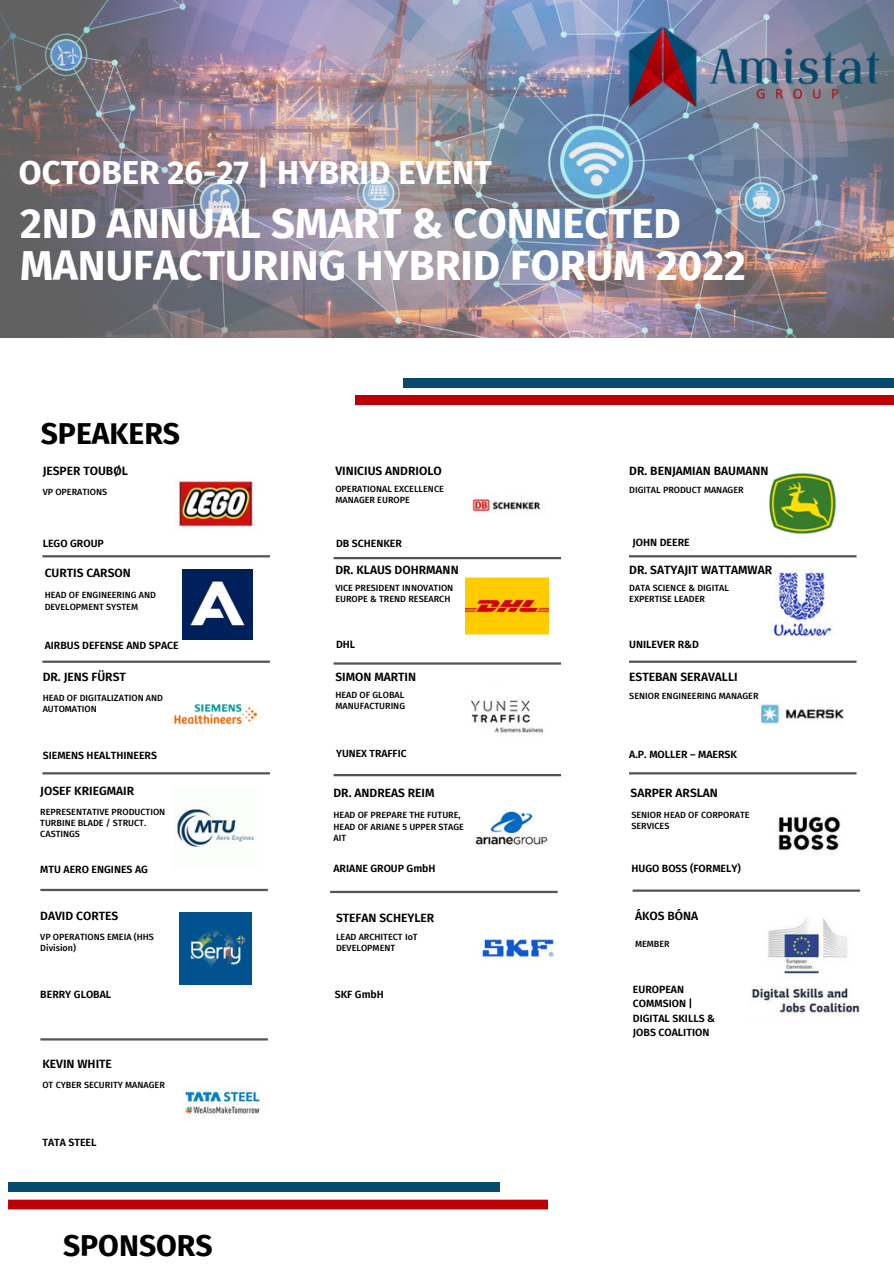
<style>
.page{position:relative;width:894px;height:1264px;background:#fff}
.page>*{position:absolute;margin:0;border:0;box-sizing:border-box;transform-origin:0 0}
.t1{font:700 42px/42px "Fira Sans";color:#fff}
.t2{font:700 33px "Fira Sans";color:#fff}
.t3{font:700 30px "Fira Sans";color:#000}
.t4{font:600 12px "Fira Sans";color:#000}
.t5{font:600 10.5px/14.7px "Fira Sans";color:#000}
.t6{font:600 10.35px "Fira Sans";color:#000}
.t7{font:500 9px/11.2px "Fira Sans";color:#000}
</style>
<div class="page">
<svg style="left:42px;top:555px;width:228px;height:2px"></svg>
<svg style="left:42px;top:660px;width:228px;height:3px"></svg>
<svg style="left:333px;top:557px;width:228px;height:2px"></svg>
<svg style="left:333px;top:662px;width:228px;height:2px"></svg>
<svg style="left:629px;top:555px;width:227px;height:2px"></svg>
<img style="left:472px;top:497px;width:69px;height:16px">
<div style="left:355px;top:395px;width:538px;height:10px;background:#bd0008"></div>
<div style="left:403px;top:378px;width:490px;height:9px;background:#064a6f"></div>
<img style="left:0;top:0;width:893px;height:338px">
<img style="left:624px;top:24px;width:257px;height:86px">
<svg style="left:629px;top:660px;width:227px;height:3px"></svg>
<img style="left:179px;top:480px;width:76px;height:47px">
<img style="left:769px;top:473px;width:67px;height:62px">
<img style="left:465px;top:577px;width:83px;height:58px">
<img style="left:773px;top:570px;width:61px;height:67px">
<svg style="left:42px;top:772px;width:228px;height:2px"></svg>
<svg style="left:333px;top:774px;width:228px;height:2px"></svg>
<svg style="left:629px;top:772px;width:227px;height:2px"></svg>
<img style="left:175px;top:703px;width:82px;height:22px">
<img style="left:471px;top:700px;width:73px;height:33px">
<img style="left:761px;top:703px;width:82px;height:21px">
<div style="left:8px;top:1182px;width:491px;height:9px;background:#064a6f"></div>
<svg style="left:8px;top:1199px;width:540px;height:10px;background:#c11018"></svg>
<img style="left:174px;top:807px;width:81px;height:42px">
<img style="left:475px;top:811px;width:73px;height:34px">
<img style="left:778px;top:816px;width:63px;height:35px">
<img style="left:180px;top:912px;width:72px;height:72px">
<svg style="left:40px;top:888px;width:228px;height:3px"></svg>
<img style="left:482px;top:939px;width:72px;height:18px">
<svg style="left:330px;top:890px;width:227px;height:3px"></svg>
<svg style="left:632px;top:889px;width:227px;height:2px"></svg>
<img style="left:750px;top:918px;width:111px;height:96px">
<img style="left:183px;top:570px;width:70px;height:69px">
<svg style="left:40px;top:1038px;width:228px;height:2px"></svg>
<img style="left:185px;top:1087px;width:75px;height:27px">
<h2 class="t2" style="left:19px;top:145px;width:474px">OCTOBER 26-27 | HYBRID EVENT</h2>
<h1 class="t1" style="left:20px;top:202px;width:727px">2ND ANNUAL SMART &amp; CONNECTED<br>MANUFACTURING HYBRID FORUM 2022</h1>
<p class="t3" style="left:41px;top:416px;width:141px">SPEAKERS</p>
<p class="t4" style="left:43px;top:464px;width:86px">JESPER TOUBØL</p>
<p class="t7" style="left:43px;top:487px;width:66px">VP OPERATIONS</p>
<p class="t5" style="left:43px;top:536px;width:63px">LEGO GROUP</p>
<p class="t4" style="left:45px;top:566px;width:88px">CURTIS CARSON</p>
<p class="t7" style="left:45px;top:588px;width:113px;line-height:12.5px">HEAD OF ENGINEERING AND<br>DEVELOPMENT SYSTEM</p>
<p class="t5" style="left:45px;top:638px;width:136px">AIRBUS DEFENSE AND SPACE</p>
<p class="t4" style="left:43px;top:669px;width:85px">DR. JENS FÜRST</p>
<p class="t7" style="left:43px;top:692px;width:122px">HEAD OF DIGITALIZATION AND<br>AUTOMATION</p>
<p class="t5" style="left:43px;top:747px;width:116px">SIEMENS HEALTHINEERS</p>
<p class="t4" style="left:40px;top:783px;width:95px">JOSEF KRIEGMAIR</p>
<p class="t7" style="left:40px;top:806px;width:126px">REPRESENTATIVE PRODUCTION<br>TURBINE BLADE / STRUCT.<br>CASTINGS</p>
<p class="t5" style="left:40px;top:861px;width:109px">MTU AERO ENGINES AG</p>
<p class="t4" style="left:335px;top:464px;width:108px">VINICIUS ANDRIOLO</p>
<p class="t4" style="left:629px;top:464px;width:141px">DR. BENJAMIAN BAUMANN</p>
<p class="t7" style="left:335px;top:483px;width:110px">OPERATIONAL EXCELLENCE<br>MANAGER EUROPE</p>
<p class="t5" style="left:336px;top:536px;width:67px">DB SCHENKER</p>
<p class="t7" style="left:629px;top:484px;width:116px">DIGITAL PRODUCT MANAGER</p>
<p class="t5" style="left:632px;top:535px;width:59px">JOHN DEERE</p>
<p class="t4" style="left:335px;top:563px;width:125px">DR. KLAUS DOHRMANN</p>
<p class="t4" style="left:629px;top:562px;width:144px">DR. SATYAJIT WATTAMWAR</p>
<p class="t7" style="left:335px;top:582px;width:119px">VICE PRESIDENT INNOVATION<br>EUROPE &amp; TREND RESEARCH</p>
<p class="t7" style="left:629px;top:582px;width:101px">DATA SCIENCE &amp; DIGITAL<br>EXPERTISE LEADER</p>
<p class="t5" style="left:336px;top:637px;width:21px">DHL</p>
<p class="t5" style="left:629px;top:637px;width:71px">UNILEVER R&amp;D</p>
<p class="t4" style="left:335px;top:669px;width:82px">SIMON MARTIN</p>
<p class="t4" style="left:629px;top:669px;width:110px">ESTEBAN SERAVALLI</p>
<p class="t7" style="left:335px;top:689px;width:71px">HEAD OF GLOBAL<br>MANUFACTURING</p>
<p class="t7" style="left:629px;top:690px;width:131px">SENIOR ENGINEERING MANAGER</p>
<p class="t6" style="left:336px;top:747px;width:72px">YUNEX TRAFFIC</p>
<p class="t5" style="left:629px;top:747px;width:109px">A.P. MOLLER – MAERSK</p>
<p class="t4" style="left:333px;top:785px;width:102px">DR. ANDREAS REIM</p>
<p class="t7" style="left:333px;top:809px;width:129px">HEAD OF PREPARE THE FUTURE,</p>
<p class="t7" style="left:333px;top:821px;width:132px">HEAD OF ARIANE 5 UPPER STAGE<br>AIT</p>
<p class="t5" style="left:333px;top:860px;width:104px">ARIANE GROUP GmbH</p>
<p class="t4" style="left:630px;top:786px;width:89px">SARPER ARSLAN</p>
<p class="t7" style="left:631px;top:809px;width:120px">SENIOR HEAD OF CORPORATE<br>SERVICES</p>
<p class="t5" style="left:631px;top:860px;width:111px">HUGO BOSS (FORMELY)</p>
<p class="t4" style="left:40px;top:908px;width:79px">DAVID CORTES</p>
<p class="t4" style="left:336px;top:910px;width:100px">STEFAN SCHEYLER</p>
<p class="t7" style="left:336px;top:931px;width:83px">LEAD ARCHITECT IoT<br>DEVELOPMENT</p>
<p class="t5" style="left:335px;top:986px;width:51px">SKF GmbH</p>
<p class="t7" style="left:40px;top:931px;width:115px">VP OPERATIONS EMEIA (HHS<br>Division)</p>
<p class="t5" style="left:40px;top:986px;width:72px">BERRY GLOBAL</p>
<p class="t4" style="left:42px;top:1057px;width:71px">KEVIN WHITE</p>
<p class="t7" style="left:42px;top:1079px;width:124px">OT CYBER SECURITY MANAGER</p>
<p class="t5" style="left:42px;top:1135px;width:56px">TATA STEEL</p>
<p class="t3" style="left:63px;top:1227px;width:151px">SPONSORS</p>
<p class="t4" style="left:635px;top:908px;width:65px">ÁKOS BÓNA</p>
<p class="t7" style="left:635px;top:938px;width:36px">MEMBER</p>
<p class="t5" style="left:632px;top:981px;width:61px">EUROPEAN<br>COMMSION |</p>
<p class="t5" style="left:632px;top:1010px;width:84px">DIGITAL SKILLS &amp;<br>JOBS COALITION</p>
</div>
